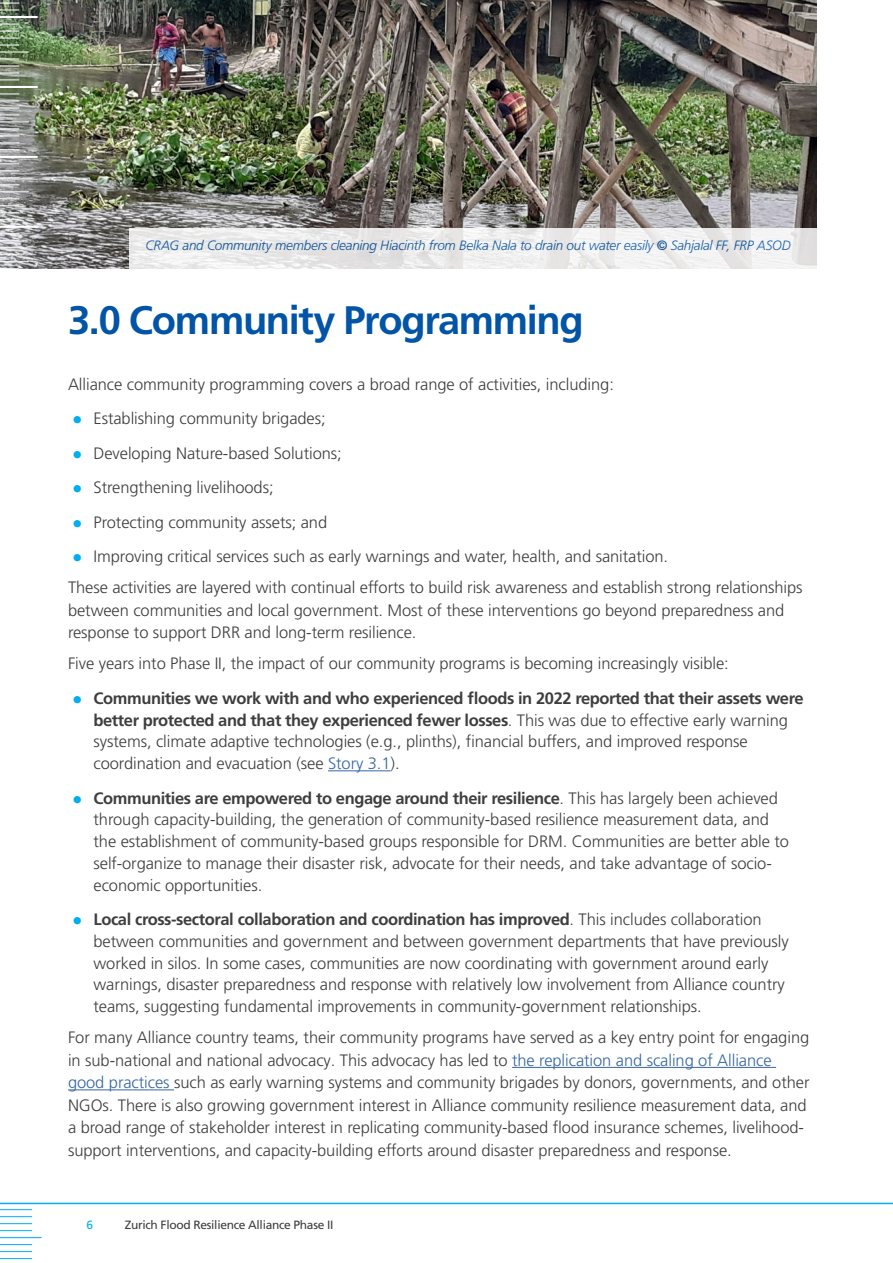
<style>
.page{position:relative;width:893px;height:1263px;background:#fff}
.page>*{position:absolute;margin:0;border:0;box-sizing:border-box;transform-origin:0 0}
.ZFRA-H1{font:700 39.75px "Frutiger LT Pro";letter-spacing:-.035em;color:#0154a6}
.ZFRA-Body-11pt{font:300 16.5px/21.8px "Frutiger LT Pro";letter-spacing:-.005em;color:#3e3e3f}
.t1{font:italic 300 13.5px "Frutiger LT Pro";letter-spacing:-.02em;color:#0154a6}
.t2{font:12px "Frutiger LT Pro";letter-spacing:-.025em;color:#3e3e3f}
.t3{font:12px "Frutiger LT Pro";color:#00aeef}
.s1{font-weight:400;font-style:normal}
.s2{font-size:21px;color:#00aeef}
.s3{font-weight:700}
.s4{color:#3667a4}
</style>
<div class="page">
<hr style="left:0;top:1209px;width:32px;height:1px;background:#00aeef">
<hr style="left:0;top:1216px;width:32px;height:1px;background:#00aeef">
<hr style="left:0;top:1223px;width:32px;height:1px;background:#00aeef">
<hr style="left:0;top:1230px;width:32px;height:1px;background:#00aeef">
<hr style="left:0;top:1237px;width:41px;height:1px;background:#00aeef">
<hr style="left:0;top:1244px;width:32px;height:1px;background:#00aeef">
<hr style="left:0;top:1251px;width:32px;height:1px;background:#00aeef">
<hr style="left:0;top:1258px;width:32px;height:1px;background:#00aeef">
<hr style="left:0;top:1262px;width:32px;height:1px;background:#00aeef">
<hr style="left:0;top:1203px;width:893px;height:1px;background:#00aeef">
<hr style="left:892px;top:0;width:1px;height:1263px;background:#e8f6fd">
<img style="left:0;top:0;width:816px;height:268px">
<svg style="left:0;top:0;width:19px;height:4px"></svg>
<svg style="left:0;top:10px;width:19px;height:1px"></svg>
<hr style="left:0;top:16px;width:37px;height:2px;background:#fff">
<svg style="left:0;top:24px;width:19px;height:1px"></svg>
<svg style="left:0;top:31px;width:19px;height:1px"></svg>
<svg style="left:0;top:38px;width:19px;height:1px"></svg>
<svg style="left:0;top:45px;width:19px;height:1px"></svg>
<hr style="left:0;top:51px;width:28px;height:2px;background:#fff">
<svg style="left:0;top:59px;width:19px;height:1px"></svg>
<svg style="left:0;top:66px;width:19px;height:1px"></svg>
<svg style="left:0;top:73px;width:19px;height:1px"></svg>
<svg style="left:0;top:80px;width:19px;height:1px"></svg>
<hr style="left:0;top:86px;width:37px;height:2px;background:#fff">
<svg style="left:0;top:94px;width:19px;height:1px"></svg>
<svg style="left:0;top:101px;width:19px;height:1px"></svg>
<svg style="left:0;top:108px;width:19px;height:1px"></svg>
<svg style="left:0;top:115px;width:28px;height:7px"></svg>
<svg style="left:0;top:129px;width:19px;height:1px"></svg>
<svg style="left:0;top:136px;width:19px;height:1px"></svg>
<svg style="left:0;top:143px;width:19px;height:1px"></svg>
<svg style="left:0;top:150px;width:19px;height:1px"></svg>
<hr style="left:0;top:156px;width:37px;height:2px;background:#fff">
<svg style="left:0;top:164px;width:19px;height:1px"></svg>
<svg style="left:0;top:171px;width:19px;height:1px"></svg>
<svg style="left:0;top:178px;width:19px;height:1px"></svg>
<svg style="left:0;top:185px;width:28px;height:7px"></svg>
<svg style="left:0;top:199px;width:19px;height:1px"></svg>
<svg style="left:0;top:206px;width:19px;height:1px"></svg>
<svg style="left:0;top:213px;width:19px;height:7px"></svg>
<hr style="left:0;top:226px;width:37px;height:2px;background:#fff">
<svg style="left:0;top:233px;width:19px;height:1px"></svg>
<svg style="left:0;top:240px;width:19px;height:1px"></svg>
<svg style="left:0;top:247px;width:19px;height:1px"></svg>
<svg style="left:0;top:254px;width:19px;height:1px"></svg>
<svg style="left:0;top:261px;width:28px;height:1px"></svg>
<svg style="left:5px;top:268px;width:14px;height:1px"></svg>
<svg style="left:130px;top:228px;width:687px;height:41px;fill:#ecebeb"></svg>
<hr style="left:328px;top:770px;width:63px;height:1px;background:#3667a4">
<hr style="left:512px;top:1067px;width:264px;height:1px;background:#3667a4">
<hr style="left:68px;top:1089px;width:106px;height:1px;background:#3667a4">
<p class="t1" style="left:145px;top:238px;width:647px">CRAG and Community members cleaning Hiacinth from Belka Nala to drain out water easily <span class="s1">©</span> Sahjalal FF, FRP ASOD</p>
<p class="ZFRA-H1" style="left:68px;top:296px;width:517px">3.0 Community Programming</p>
<p class="ZFRA-Body-11pt" style="left:68px;top:373px;width:547px">Alliance community programming covers a broad range of activities, including:</p>
<p class="ZFRA-Body-11pt" style="left:72px;top:408px;width:255px"><span class="s2">•</span> Establishing community brigades;</p>
<p class="ZFRA-Body-11pt" style="left:72px;top:442px;width:271px"><span class="s2">•</span> Developing Nature-based Solutions;</p>
<p class="ZFRA-Body-11pt" style="left:72px;top:477px;width:203px"><span class="s2">•</span> Strengthening livelihoods;</p>
<p class="ZFRA-Body-11pt" style="left:72px;top:511px;width:256px"><span class="s2">•</span> Protecting community assets; and</p>
<p class="ZFRA-Body-11pt" style="left:72px;top:546px;width:597px"><span class="s2">•</span> Improving critical services such as early warnings and water, health, and sanitation.</p>
<p class="ZFRA-Body-11pt" style="left:68px;top:576px;width:736px;line-height:22.5px">These activities are layered with continual efforts to build risk awareness and establish strong relationships between communities and local government. Most of these interventions go beyond preparedness and response to support DRR and long-term resilience.</p>
<p class="ZFRA-Body-11pt" style="left:68px;top:653px;width:662px">Five years into Phase II, the impact of our community programs is becoming increasingly visible:</p>
<p class="ZFRA-Body-11pt" style="left:94px;top:687px;width:711px;text-indent:-21px"><span class="s2">•</span> <span class="s3">Communities we work with and who experienced floods in 2022 reported that their assets were better protected and that they experienced fewer losses</span>. This was due to effective early warning systems, climate adaptive technologies (e.g., plinths), financial buffers, and improved response coordination and evacuation (see <span class="s4">Story 3.1</span>).</p>
<p class="ZFRA-Body-11pt" style="left:94px;top:787px;width:697px;text-indent:-21px"><span class="s2">•</span> <span class="s3">Communities are empowered to engage around their resilience</span>. This has largely been achieved through capacity-building, the generation of community-based resilience measurement data, and the establishment of community-based groups responsible for DRM. Communities are better able to self-organize to manage their disaster risk, advocate for their needs, and take advantage of socio&shy;economic opportunities.</p>
<p class="ZFRA-Body-11pt" style="left:94px;top:909px;width:697px;text-indent:-21px"><span class="s2">•</span> <span class="s3">Local cross-sectoral collaboration and coordination has improved</span>. This includes collaboration between communities and government and between government departments that have previously worked in silos. In some cases, communities are now coordinating with government around early warnings, disaster preparedness and response with relatively low involvement from Alliance country teams, suggesting fundamental improvements in community-government relationships.</p>
<p class="ZFRA-Body-11pt" style="left:68px;top:1026px;width:743px;line-height:22.5px">For many Alliance country teams, their community programs have served as a key entry point for engaging in sub-national and national advocacy. This advocacy has led to <span class="s4">the replication and scaling of Alliance good practices</span> such as early warning systems and community brigades by donors, governments, and other NGOs. There is also growing government interest in Alliance community resilience measurement data, and a broad range of stakeholder interest in replicating community-based flood insurance schemes, livelihood&shy;support interventions, and capacity-building efforts around disaster preparedness and response.</p>
<p class="t3" style="left:86px;top:1218px;width:8px">6</p>
<p class="t2" style="left:125px;top:1218px;width:210px">Zurich Flood Resilience Alliance Phase II</p>
</div>
